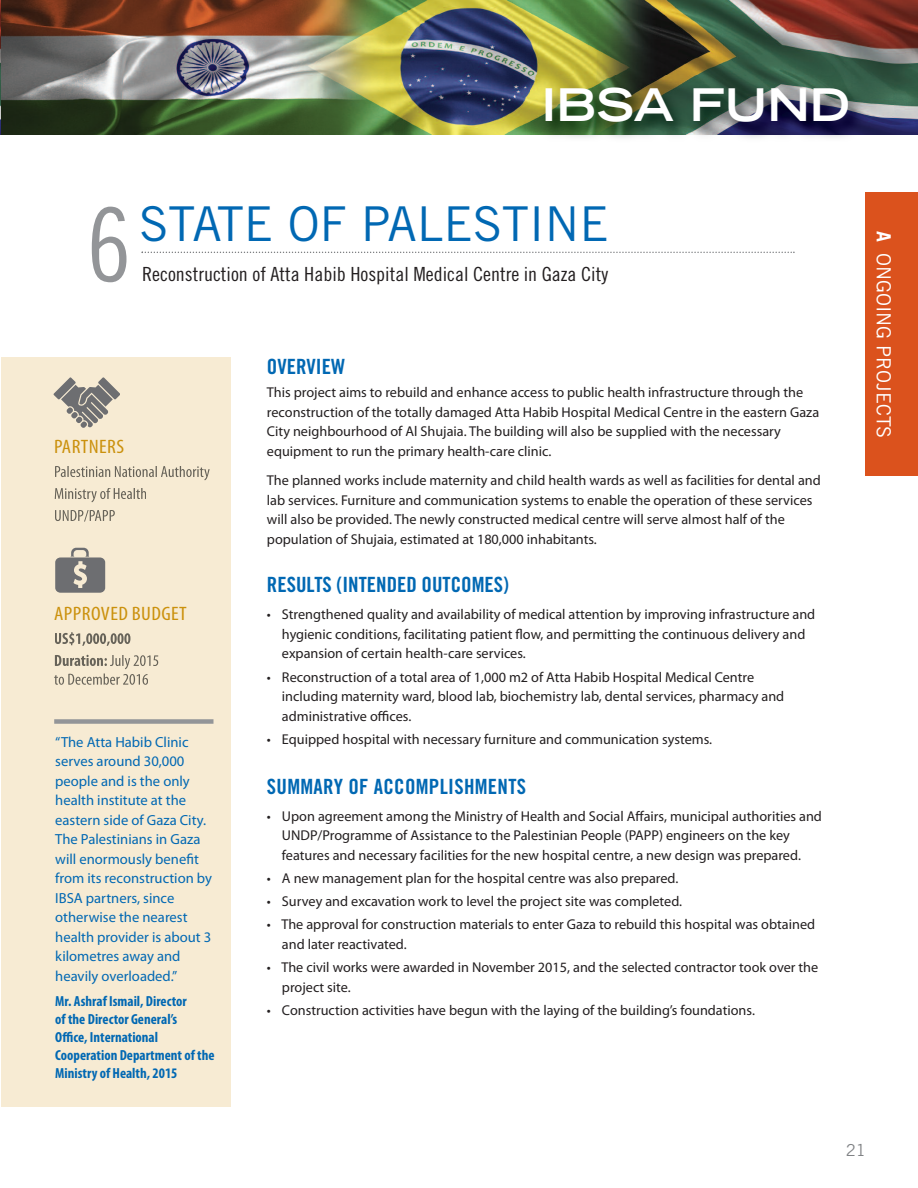
<style>
.page{position:relative;width:918px;height:1188px;background:#fff}
.page>*{position:absolute;margin:0;border:0;box-sizing:border-box;transform-origin:0 0}
.t1{font:102px "Trade Gothic Cond Eighteen";color:#939598}
.t2{font:48px "Trade Gothic";color:#0168b3}
.t3{font:700 expanded 45px "Trade Gothic LH";color:#fff}
.t4{font:21px "Trade Gothic Bold Cond Twenty";color:#0168b3}
.t5{font:19.5px "Trade Gothic Cond Eighteen";color:#231f20;scale:1.04 1}
.t6{font:condensed 19.5px "Myriad Pro";letter-spacing:.02em;color:#cb910d;scale:1.1 1}
.t7{font:19.5px "Trade Gothic";color:#fff}
.t8{font:16.5px "Trade Gothic";color:#808285}
.t9{font:14.7px/19.5px "Myriad Pro";color:#0168b3}
.t10{font:700 condensed 14.7px/18px "Myriad Pro";color:#0168b3}
.t11{font:14.25px/19.5px "Myriad Pro";color:#231f20}
.s1{font-weight:700}
</style>
<div class="page">
<img style="left:1px;top:0;width:917px;height:134px">
<img style="left:530px;top:75px;width:363px;height:63px">
<div style="left:865px;top:192px;width:53px;height:284px;background:#db521d"></div>
<div style="left:1px;top:357px;width:230px;height:750px;background:#f7ebd3"></div>
<svg style="left:55px;top:466px;width:74px;height:11px"></svg>
<svg style="left:55px;top:488px;width:85px;height:14px"></svg>
<svg style="left:55px;top:510px;width:60px;height:12px"></svg>
<svg style="left:54px;top:377px;width:65px;height:51px"></svg>
<svg style="left:55px;top:548px;width:50px;height:45px"></svg>
<svg style="left:55px;top:632px;width:75px;height:14px"></svg>
<svg style="left:54px;top:655px;width:104px;height:30px"></svg>
<svg style="left:142px;top:252px;width:653px;height:1px"></svg>
<div style="left:54px;top:719px;width:159px;height:5px;background:#939598"></div>
<h3 class="t3" style="left:541px;top:89px;width:310px">IBSA FUND</h3>
<h1 class="t1" style="left:86px;top:208px;width:47px">6</h1>
<h2 class="t2" style="left:139px;top:206px;width:471px">STATE OF PALESTINE</h2>
<h3 class="t5" style="left:142px;top:267px;width:450px">Reconstruction of Atta Habib Hospital Medical Centre in Gaza City</h3>
<h3 class="t6" style="left:54px;top:439px;width:65px">PARTNERS</h3>
<h3 class="t6" style="left:54px;top:606px;width:122px">APPROVED BUDGET</h3>
<p class="t9" style="left:55px;top:733px;width:158px">“The Atta Habib Clinic serves around 30,000 people and is the only health institute at the eastern side of Gaza City.<br>The Palestinians in Gaza will enormously benefit from its reconstruction by<br>IBSA partners, since otherwise the nearest health provider is about 3 kilometres away and heavily overloaded.”</p>
<p class="t10" style="left:55px;top:993px;width:161px">Mr. Ashraf Ismail, Director<br>of the Director General’s<br>Office, International<br>Cooperation Department of the<br>Ministry of Health, 2015</p>
<h3 class="t4" style="left:267px;top:358px;width:80px">OVERVIEW</h3>
<p class="t11" style="left:267px;top:384px;width:554px">This project aims to rebuild and enhance access to public health infrastructure through the reconstruction of the totally damaged Atta Habib Hospital Medical Centre in the eastern Gaza City neighbourhood of Al Shujaia. The building will also be supplied with the necessary equipment to run the primary health-care clinic.</p>
<p class="t11" style="left:267px;top:472px;width:555px">The planned works include maternity and child health wards as well as facilities for dental and lab services. Furniture and communication systems to enable the operation of these services will also be provided. The newly constructed medical centre will serve almost half of the population of Shujaia, estimated at 180,000 inhabitants.</p>
<h3 class="t4" style="left:267px;top:577px;width:244px">RESULTS (INTENDED OUTCOMES)</h3>
<p class="t11" style="left:282px;top:606px;width:535px;text-indent:-15px">• Strengthened quality and availability of medical attention by improving infrastructure and hygienic conditions, facilitating patient flow, and permitting the continuous delivery and expansion of certain health-care services.</p>
<p class="t11" style="left:282px;top:668px;width:504px;text-indent:-15px">• Reconstruction of a total area of 1,000 m2 of Atta Habib Hospital Medical Centre including maternity ward, blood lab, biochemistry lab, dental services, pharmacy and administrative offices.</p>
<p class="t11" style="left:267px;top:730px;width:447px">• Equipped hospital with necessary furniture and communication systems.</p>
<h3 class="t4" style="left:267px;top:778px;width:261px">SUMMARY OF ACCOMPLISHMENTS</h3>
<p class="t11" style="left:282px;top:807px;width:542px;text-indent:-15px">• Upon agreement among the Ministry of Health and Social Affairs, municipal authorities and<br>UNDP/Programme of Assistance to the Palestinian People (PAPP) engineers on the key features and necessary facilities for the new hospital centre, a new design was prepared.</p>
<p class="t11" style="left:267px;top:869px;width:413px">• A new management plan for the hospital centre was also prepared.</p>
<p class="t11" style="left:267px;top:893px;width:417px">• Survey and excavation work to level the project site was completed.</p>
<p class="t11" style="left:282px;top:916px;width:535px;text-indent:-15px">• The approval for construction materials to enter Gaza to rebuild this hospital was obtained and later reactivated.</p>
<p class="t11" style="left:282px;top:959px;width:538px;text-indent:-15px">• The civil works were awarded in November 2015, and the selected contractor took over the project site.</p>
<p class="t11" style="left:267px;top:1002px;width:490px">• Construction activities have begun with the laying of the building’s foundations.</p>
<h3 class="t7" style="left:891px;top:231px;width:209px;rotate:90deg"><span class="s1">A</span> ONGOING PROJECTS</h3>
<p class="t8" style="left:846px;top:1144px;width:22px">21</p>
</div>
